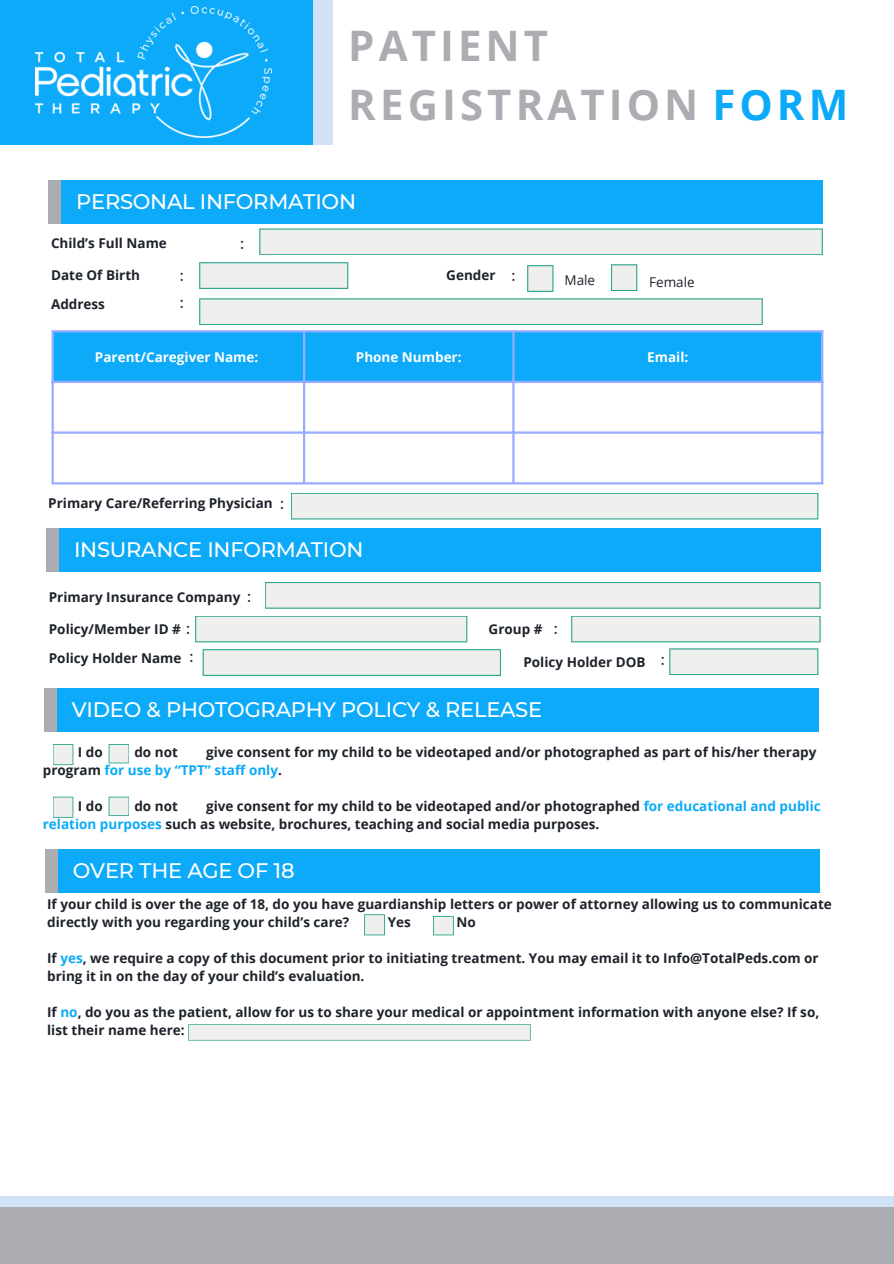
<style>
.page{position:relative;width:894px;height:1264px;background:#fff}
.page>*{position:absolute;margin:0;border:0;box-sizing:border-box;transform-origin:0 0}
.t1{font:700 42px/58.5px "Open Sans";letter-spacing:.095em;color:#acadb2}
.t2{font:500 21px "Montserrat";letter-spacing:-.01em;color:#fff}
.t3{font:500 15px/27.9px "Montserrat";color:#1e232b}
.t4{font:700 13.5px/18px "Open Sans";color:#1e232b}
.t5{font:700 13.5px "Open Sans";color:#fff}
.t6{font:13.5px "Open Sans";color:#1e232b}
.s1{color:#0caaf8}
.s2{font-family:"Montserrat";font-weight:500;font-size:15px}
</style>
<div class="page">
<div style="left:48px;top:181px;width:24px;height:43px;background:#acadb2"></div>
<div style="left:61px;top:181px;width:761px;height:43px;background:#0caaf8"></div>
<div style="left:0;top:0;width:322px;height:145px;background:#0caaf8"></div>
<div style="left:313px;top:0;width:19px;height:145px;background:#d1e1f6"></div>
<div style="left:0;top:1206px;width:893px;height:57px;background:#acadb2"></div>
<div style="left:0;top:1196px;width:893px;height:10px;background:#d1e1f6"></div>
<svg style="left:259px;top:228px;width:563px;height:27px;background:#e0e9e6"></svg>
<svg style="left:527px;top:265px;width:26px;height:27px"></svg>
<svg style="left:611px;top:264px;width:26px;height:27px"></svg>
<img style="left:35px;top:6px;width:237px;height:132px">
<div style="left:54px;top:332px;width:766px;height:49px;background:#0caaf8"></div>
<hr style="left:52px;top:332px;width:2px;height:150px;background:#99acff">
<hr style="left:303px;top:332px;width:2px;height:150px;background:#99acff">
<hr style="left:512px;top:332px;width:2px;height:150px;background:#99acff">
<hr style="left:820px;top:332px;width:3px;height:150px;background:#99acff">
<hr style="left:52px;top:330px;width:771px;height:2px;background:#99acff">
<hr style="left:52px;top:381px;width:771px;height:2px;background:#99acff">
<hr style="left:52px;top:431px;width:771px;height:3px;background:#99acff">
<hr style="left:52px;top:482px;width:771px;height:2px;background:#99acff">
<div style="left:46px;top:528px;width:23px;height:44px;background:#acadb2"></div>
<div style="left:59px;top:528px;width:761px;height:44px;background:#0caaf8"></div>
<svg style="left:265px;top:582px;width:555px;height:26px;background:#e2eae7"></svg>
<svg style="left:195px;top:616px;width:272px;height:26px;background:#e2eae6"></svg>
<svg style="left:571px;top:616px;width:249px;height:26px;background:#e2eae6"></svg>
<svg style="left:202px;top:649px;width:299px;height:27px;background:#dde8e4"></svg>
<svg style="left:669px;top:648px;width:149px;height:27px;background:#dde8e4"></svg>
<div style="left:44px;top:688px;width:17px;height:43px;background:#acadb2"></div>
<div style="left:57px;top:688px;width:761px;height:43px;background:#0caaf8"></div>
<svg style="left:53px;top:744px;width:20px;height:21px"></svg>
<svg style="left:108px;top:744px;width:21px;height:19px"></svg>
<svg style="left:53px;top:796px;width:20px;height:21px"></svg>
<svg style="left:108px;top:796px;width:21px;height:20px"></svg>
<div style="left:45px;top:849px;width:17px;height:43px;background:#acadb2"></div>
<div style="left:58px;top:849px;width:761px;height:43px;background:#0caaf8"></div>
<svg style="left:364px;top:914px;width:21px;height:21px"></svg>
<svg style="left:433px;top:916px;width:20px;height:19px"></svg>
<svg style="left:188px;top:1024px;width:342px;height:16px;background:#e4ebe8"></svg>
<svg style="left:199px;top:262px;width:149px;height:27px;background:#dbe7e3"></svg>
<svg style="left:199px;top:298px;width:563px;height:27px;background:#dee8e5"></svg>
<svg style="left:291px;top:493px;width:527px;height:26px;background:#e3eae7"></svg>
<h1 class="t1" style="left:348px;top:16px;width:501px">PATIENT<br>REGISTRATION <span class="s1">FORM</span></h1>
<h2 class="t2" style="left:76px;top:189px;width:281px">PERSONAL INFORMATION</h2>
<p class="t4" style="left:51px;top:234px;width:117px">Child’s Full Name</p>
<p class="t3" style="left:240px;top:229px;width:5px">:</p>
<p class="t4" style="left:51px;top:260px;width:91px;line-height:29.2px">Date Of Birth<br>Address</p>
<p class="t4" style="left:446px;top:266px;width:51px">Gender</p>
<p class="t6" style="left:564px;top:270px;width:32px">Male</p>
<p class="t6" style="left:649px;top:273px;width:47px">Female</p>
<p class="t3" style="left:180px;top:261px;width:5px">: :</p>
<p class="t3" style="left:511px;top:261px;width:5px">:</p>
<p class="t5" style="left:95px;top:347px;width:165px">Parent/Caregiver Name:</p>
<p class="t5" style="left:356px;top:347px;width:107px">Phone Number:</p>
<p class="t5" style="left:647px;top:347px;width:43px">Email:</p>
<p class="t4" style="left:48px;top:494px;width:237px">Primary Care/Referring Physician <span class="s2">:</span></p>
<h2 class="t2" style="left:74px;top:537px;width:291px">INSURANCE INFORMATION</h2>
<p class="t4" style="left:49px;top:587px;width:193px">Primary Insurance Company</p>
<p class="t3" style="left:186px;top:614px;width:8px">: :</p>
<p class="t3" style="left:554px;top:614px;width:5px">:</p>
<p class="t3" style="left:247px;top:582px;width:5px">:</p>
<p class="t4" style="left:49px;top:613px;width:134px;line-height:29.2px">Policy/Member ID #<br>Policy Holder Name</p>
<p class="t4" style="left:488px;top:619px;width:55px">Group #</p>
<p class="t4" style="left:523px;top:652px;width:142px">Policy Holder DOB <span class="s2">:</span></p>
<h2 class="t2" style="left:72px;top:696px;width:471px">VIDEO &amp; PHOTOGRAPHY POLICY &amp; RELEASE</h2>
<p class="t4" style="left:78px;top:743px;width:26px">I do</p>
<p class="t4" style="left:134px;top:743px;width:45px">do not</p>
<p class="t4" style="left:43px;top:743px;width:775px;text-indent:163px">give consent for my child to be videotaped and/or photographed as part of his/her therapy program <span class="s1">for use by “TPT” staff only</span>.</p>
<p class="t4" style="left:78px;top:797px;width:26px">I do</p>
<p class="t4" style="left:134px;top:797px;width:45px">do not</p>
<p class="t4" style="left:43px;top:797px;width:779px;text-indent:163px">give consent for my child to be videotaped and/or photographed <span class="s1">for educational and public relation purposes</span> such as website, brochures, teaching and social media purposes.</p>
<h2 class="t2" style="left:73px;top:857px;width:223px">OVER THE AGE OF 18</h2>
<p class="t4" style="left:47px;top:895px;width:786px">If your child is over the age of 18, do you have guardianship letters or power of attorney allowing us to communicate directly with you regarding your child’s care?</p>
<p class="t4" style="left:388px;top:913px;width:25px">Yes</p>
<p class="t4" style="left:456px;top:913px;width:21px">No</p>
<p class="t4" style="left:47px;top:949px;width:772px">If <span class="s1">yes</span>, we require a copy of this document prior to initiating treatment. You may email it to Info@TotalPeds.com or bring it in on the day of your child’s evaluation.</p>
<p class="t4" style="left:47px;top:1003px;width:773px">If <span class="s1">no</span>, do you as the patient, allow for us to share your medical or appointment information with anyone else? If so, list their name here:</p>
</div>
